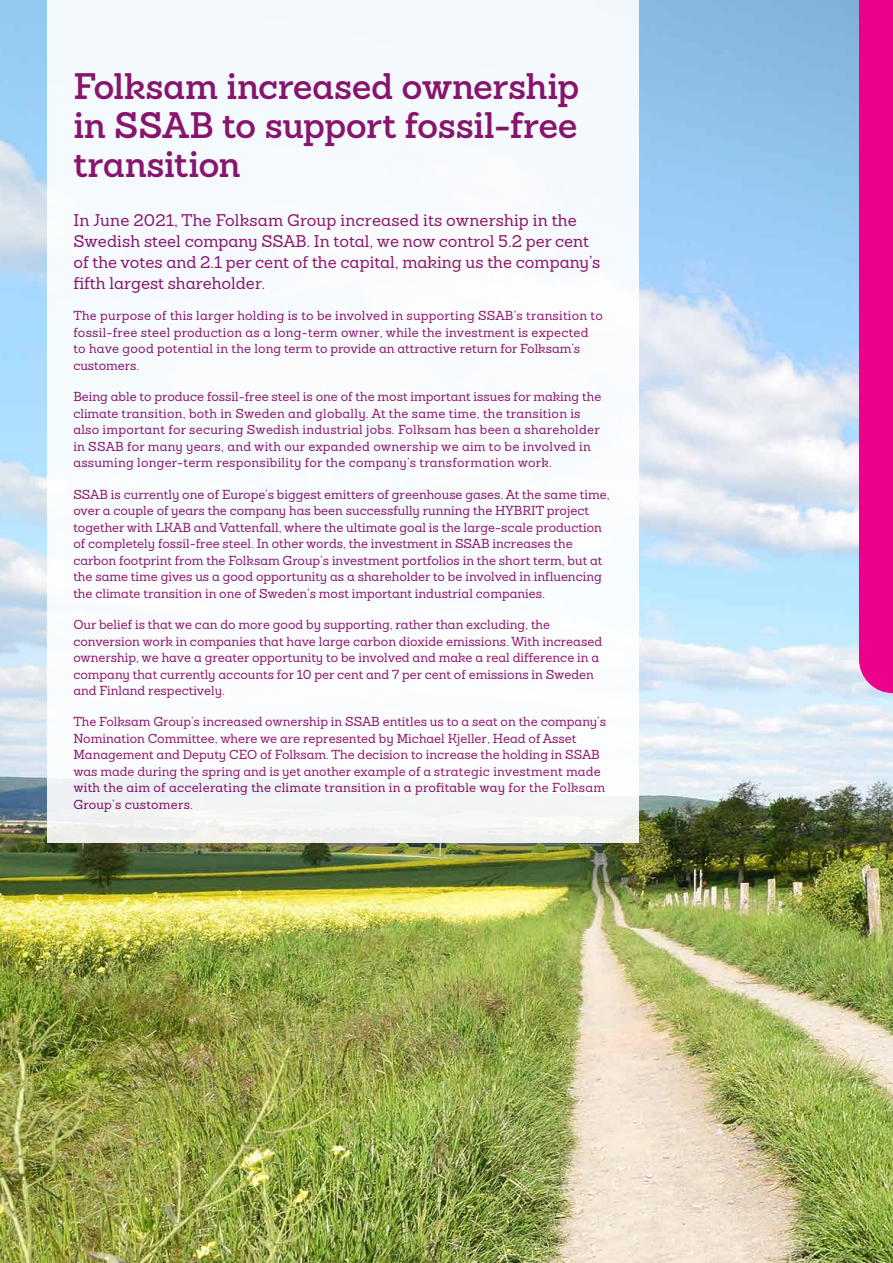
<style>
.page{position:relative;width:893px;height:1263px;background:#fff}
.page>*{position:absolute;margin:0;border:0;box-sizing:border-box;transform-origin:0 0}
.t1{font:600 36px/39px "Sanchez Folksam";letter-spacing:-.015em;color:#86005e;text-align:justify}
.t2{font:500 16.5px/21px "Sanchez Folksam";color:#86005e}
.t3{font:500 12.75px/16.5px "Sanchez Folksam";color:#86005e}
.t4{font:500 12.75px/16.5px "Sanchez Folksam";letter-spacing:.02em;color:#86005e}
</style>
<div class="page">
<img style="left:0;top:1px;width:893px;height:1262px">
<div style="left:48px;top:0;width:591px;height:843px;background:#f8fbfd"></div>
<div style="left:859px;top:0;width:34px;height:693px;background:#ec008c"></div>
<h1 class="t1" style="left:73px;top:67px;width:508px">Folksam increased ownership in SSAB to support fossil-free transition</h1>
<p class="t2" style="left:73px;top:209px;width:528px">In June 2021, The Folksam Group increased its ownership in the Swedish steel company SSAB. In total, we now control 5.2 per cent of the votes and 2.1 per cent of the capital, making us the company’s fifth largest shareholder.</p>
<p class="t4" style="left:73px;top:307px;width:531px">The purpose of this larger holding is to be involved in supporting SSAB’s transition to fossil-free steel production as a long-term owner, while the investment is expected to have good potential in the long term to provide an attractive return for Folksam’s customers.</p>
<p class="t4" style="left:73px;top:388px;width:529px">Being able to produce fossil-free steel is one of the most important issues for making the climate transition, both in Sweden and globally. At the same time, the transition is also important for securing Swedish industrial jobs. Folksam has been a shareholder in SSAB for many years, and with our expanded ownership we aim to be involved in assuming longer-term responsibility for the company’s transformation work.</p>
<p class="t3" style="left:73px;top:486px;width:538px">SSAB is currently one of Europe’s biggest emitters of greenhouse gases. At the same time, over a couple of years the company has been successfully running the HYBRIT project together with LKAB and Vattenfall, where the ultimate goal is the large-scale production of completely fossil-free steel. In other words, the investment in SSAB increases the carbon footprint from the Folksam Group’s investment portfolios in the short term, but at the same time gives us a good opportunity as a shareholder to be involved in influencing the climate transition in one of Sweden’s most important industrial companies.</p>
<p class="t3" style="left:73px;top:616px;width:530px">Our belief is that we can do more good by supporting, rather than excluding, the conversion work in companies that have large carbon dioxide emissions. With increased ownership, we have a greater opportunity to be involved and make a real difference in a company that currently accounts for 10 per cent and 7 per cent of emissions in Sweden and Finland respectively.</p>
<p class="t3" style="left:73px;top:713px;width:534px">The Folksam Group’s increased ownership in SSAB entitles us to a seat on the company’s Nomination Committee, where we are represented by Michael Kjeller, Head of Asset Management and Deputy CEO of Folksam. The decision to increase the holding in SSAB was made during the spring and is yet another example of a strategic investment made with the aim of accelerating the climate transition in a profitable way for the Folksam Group’s customers.</p>
</div>
